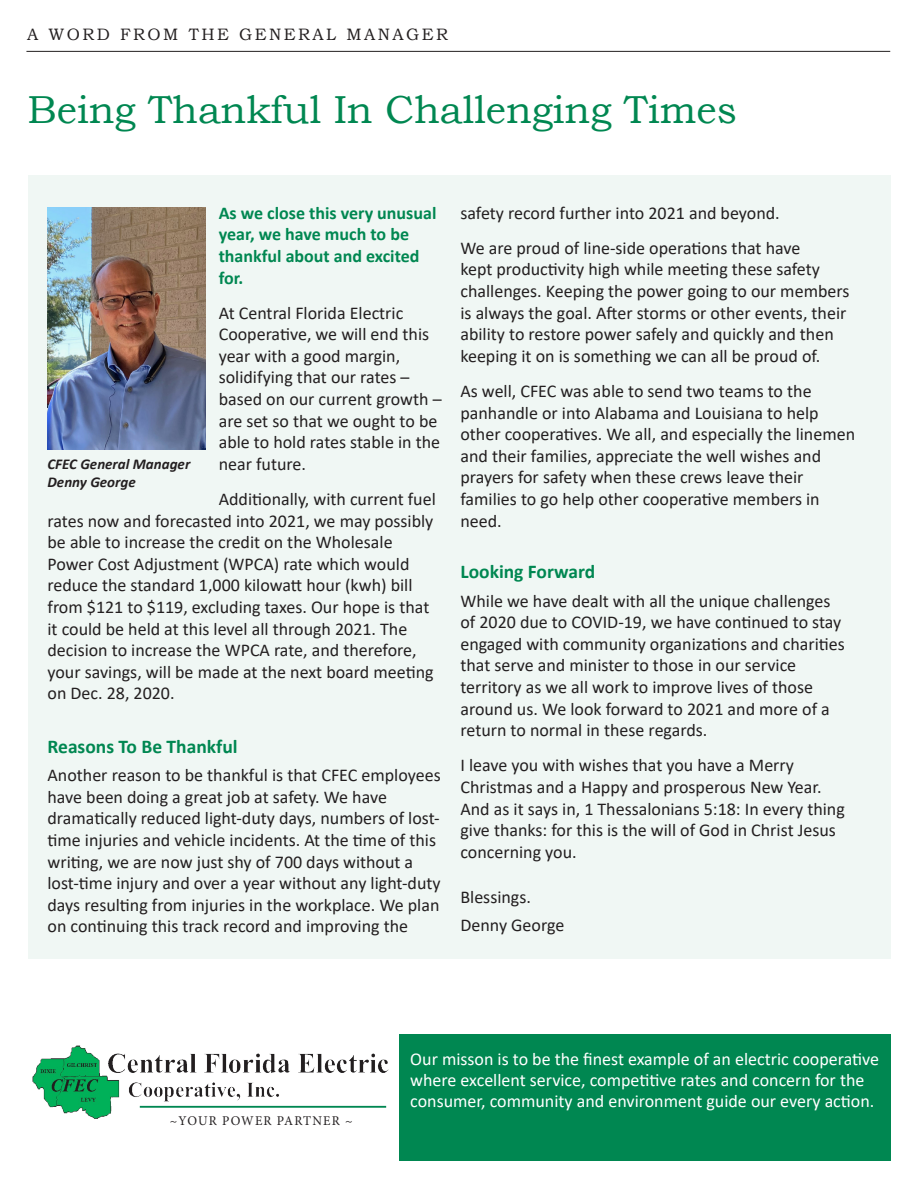
<style>
.page{position:relative;width:918px;height:1188px;background:#fff}
.page>*{position:absolute;margin:0;border:0;box-sizing:border-box;transform-origin:0 0}
.t1{font:39px "Bookman Old Style";color:#008751}
.t2{font:700 19.5px "Calibri";color:#008751}
.t3{font:18px/21.6px "Calibri";color:#231f20}
.t4{font:18px/21px "Calibri";color:#fff}
.t5{font:700 18px/21.6px "Calibri";color:#008751}
.t6{font:16.5px "Bookman Old Style";letter-spacing:.15em;color:#231f20}
.t7{font:italic 700 15px "Calibri";color:#231f20}
.t8{font:13.35px "Minion Pro";letter-spacing:.09em;color:#231f20}
</style>
<div class="page">
<div style="left:28px;top:176px;width:862px;height:783px;background:#f0f7f4"></div>
<hr style="left:26px;top:51px;width:864px;height:1px;background:#231f20">
<div style="left:400px;top:1034px;width:491px;height:127px;background:#008751"></div>
<img style="left:32px;top:1045px;width:357px;height:74px">
<hr style="left:140px;top:1106px;width:246px;height:2px;background:#008751">
<img style="left:48px;top:207px;width:157px;height:242px">
<p class="t6" style="left:27px;top:24px;width:423px">A WORD FROM THE GENERAL MANAGER</p>
<p class="t1" style="left:28px;top:84px;width:711px">Being Thankful In Challenging Times</p>
<p class="t5" style="left:219px;top:202px;width:219px">As we close this very unusual year, we have much to be thankful about and excited for.</p>
<p class="t3" style="left:219px;top:301px;width:224px">At Central Florida Electric<br>Cooperative, we will end this year with a good margin, solidifying that our rates – based on our current growth – are set so that we ought to be able to hold rates stable in the near future.</p>
<p class="t3" style="left:48px;top:488px;width:390px;text-indent:171px">Additionally, with current fuel rates now and forecasted into 2021, we may possibly be able to increase the credit on the Wholesale Power Cost Adjustment (WPCA) rate which would reduce the standard 1,000 kilowatt hour (kwh) bill from $121 to $119, excluding taxes. Our hope is that it could be held at this level all through 2021. The decision to increase the WPCA rate, and therefore, your savings, will be made at the next board meeting on Dec. 28, 2020.</p>
<p class="t2" style="left:48px;top:733px;width:192px">Reasons To Be Thankful</p>
<p class="t3" style="left:48px;top:764px;width:395px">Another reason to be thankful is that CFEC employees have been doing a great job at safety. We have dramatically reduced light-duty days, numbers of lost&shy;time injuries and vehicle incidents. At the time of this writing, we are now just shy of 700 days without a lost-time injury and over a year without any light-duty days resulting from injuries in the workplace. We plan on continuing this track record and improving the</p>
<p class="t7" style="left:48px;top:454px;width:144px">CFEC General Manager</p>
<p class="t7" style="left:48px;top:472px;width:90px">Denny George</p>
<p class="t3" style="left:460px;top:201px;width:321px">safety record further into 2021 and beyond.</p>
<p class="t3" style="left:460px;top:237px;width:391px">We are proud of line-side operations that have<br>kept productivity high while meeting these safety challenges. Keeping the power going to our members is always the goal. After storms or other events, their ability to restore power safely and quickly and then keeping it on is something we can all be proud of.</p>
<p class="t3" style="left:460px;top:380px;width:396px">As well, CFEC was able to send two teams to the panhandle or into Alabama and Louisiana to help other cooperatives. We all, and especially the linemen and their families, appreciate the well wishes and prayers for safety when these crews leave their families to go help other cooperative members in need.</p>
<p class="t2" style="left:460px;top:558px;width:136px">Looking Forward</p>
<p class="t3" style="left:460px;top:589px;width:386px">While we have dealt with all the unique challenges of 2020 due to COVID-19, we have continued to stay engaged with community organizations and charities that serve and minister to those in our service territory as we all work to improve lives of those around us. We look forward to 2021 and more of a return to normal in these regards.</p>
<p class="t3" style="left:460px;top:754px;width:386px">I leave you with wishes that you have a Merry Christmas and a Happy and prosperous New Year.<br>And as it says in, 1 Thessalonians 5:18: In every thing give thanks: for this is the will of God in Christ Jesus concerning you.</p>
<p class="t3" style="left:460px;top:885px;width:72px">Blessings.</p>
<p class="t3" style="left:460px;top:914px;width:105px">Denny George</p>
<p class="t8" style="left:170px;top:1111px;width:184px">~YOUR POWER PARTNER ~</p>
<p class="t4" style="left:410px;top:1048px;width:470px">Our misson is to be the finest example of an electric cooperative where excellent service, competitive rates and concern for the consumer, community and environment guide our every action.</p>
</div>
